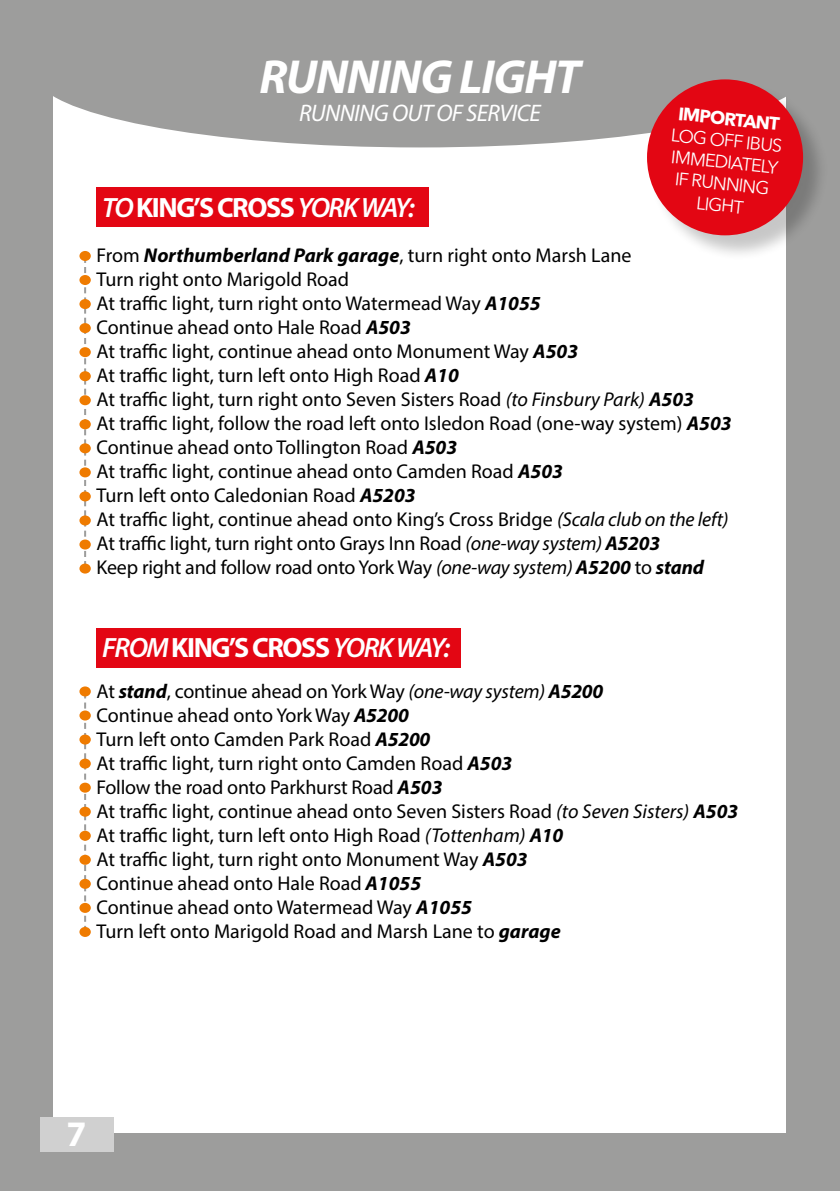
<style>
.page{position:relative;width:840px;height:1191px;background:#fff}
.page>*{position:absolute;margin:0;border:0;box-sizing:border-box;transform-origin:0 0}
.t1{font:italic 700 48px "Myriad Pro";letter-spacing:-.025em;color:#fff}
.t2{font:700 36px "Myriad Pro";color:#fff}
.t3{font:italic 600 28px "Myriad Pro";letter-spacing:-.05em;color:#fff}
.t4{font:700 28px "Myriad Pro";letter-spacing:-.05em;color:#fff}
.t5{font:italic 24px "Myriad Pro";letter-spacing:-.025em;color:#fff}
.t6{font:20px/24px "Myriad Pro";color:#000}
.t7{font:18px/21.6px "Avenir Next LT Pro";color:#fff;text-align:center}
.t8{font:700 18px "Avenir Next LT Pro";color:#fff}
.s1{font-weight:600;font-style:italic}
.s2{font-weight:700;font-style:italic}
.s3{font-style:italic}
.s4{font-weight:700;font-style:normal}
</style>
<div class="page">
<div style="left:0;top:0;width:839px;height:1191px;background:#9d9d9c"></div>
<div style="left:54px;top:58px;width:731px;height:1074px;background:#fff"></div>
<div style="left:35px;top:0;width:769px;height:147px;background:#9d9d9c;border-radius:50%"></div>
<svg style="left:84px;top:261px;width:2px;height:302px"></svg>
<div style="left:79px;top:251px;width:12px;height:10px;background:#ef7b00;border-radius:50%"></div>
<div style="left:79px;top:275px;width:12px;height:10px;background:#ef7b00;border-radius:50%"></div>
<div style="left:648px;top:82px;width:180px;height:180px;background:#000;opacity:.22"></div>
<div style="left:646px;top:79px;width:156px;height:156px;background:#e30613;border-radius:50%"></div>
<div style="left:96px;top:628px;width:364px;height:39px;background:#e30613"></div>
<svg style="left:84px;top:696px;width:2px;height:231px"></svg>
<div style="left:79px;top:686px;width:12px;height:10px;background:#ef7b00;border-radius:50%"></div>
<div style="left:79px;top:710px;width:12px;height:10px;background:#ef7b00;border-radius:50%"></div>
<div style="left:79px;top:734px;width:12px;height:10px;background:#ef7b00;border-radius:50%"></div>
<div style="left:79px;top:758px;width:12px;height:10px;background:#ef7b00;border-radius:50%"></div>
<div style="left:79px;top:782px;width:12px;height:10px;background:#ef7b00;border-radius:50%"></div>
<div style="left:79px;top:806px;width:12px;height:10px;background:#ef7b00;border-radius:50%"></div>
<div style="left:79px;top:299px;width:12px;height:10px;background:#ef7b00;border-radius:50%"></div>
<div style="left:79px;top:323px;width:12px;height:10px;background:#ef7b00;border-radius:50%"></div>
<div style="left:79px;top:347px;width:12px;height:10px;background:#ef7b00;border-radius:50%"></div>
<div style="left:79px;top:371px;width:12px;height:10px;background:#ef7b00;border-radius:50%"></div>
<div style="left:79px;top:395px;width:12px;height:10px;background:#ef7b00;border-radius:50%"></div>
<div style="left:79px;top:419px;width:12px;height:10px;background:#ef7b00;border-radius:50%"></div>
<div style="left:79px;top:443px;width:12px;height:10px;background:#ef7b00;border-radius:50%"></div>
<div style="left:79px;top:467px;width:12px;height:10px;background:#ef7b00;border-radius:50%"></div>
<div style="left:79px;top:491px;width:12px;height:10px;background:#ef7b00;border-radius:50%"></div>
<div style="left:79px;top:515px;width:12px;height:10px;background:#ef7b00;border-radius:50%"></div>
<div style="left:79px;top:539px;width:12px;height:10px;background:#ef7b00;border-radius:50%"></div>
<div style="left:79px;top:563px;width:12px;height:10px;background:#ef7b00;border-radius:50%"></div>
<div style="left:79px;top:830px;width:12px;height:10px;background:#ef7b00;border-radius:50%"></div>
<div style="left:79px;top:854px;width:12px;height:10px;background:#ef7b00;border-radius:50%"></div>
<div style="left:79px;top:879px;width:12px;height:10px;background:#ef7b00;border-radius:50%"></div>
<div style="left:79px;top:903px;width:12px;height:10px;background:#ef7b00;border-radius:50%"></div>
<div style="left:79px;top:927px;width:12px;height:10px;background:#ef7b00;border-radius:50%"></div>
<div style="left:40px;top:1117px;width:73px;height:34px;background:#d0d0d0"></div>
<div style="left:96px;top:187px;width:332px;height:40px;background:#e30613"></div>
<h1 class="t1" style="left:259px;top:45px;width:322px">RUNNING LIGHT</h1>
<p class="t5" style="left:299px;top:98px;width:243px">RUNNING OUT OF SERVICE</p>
<h3 class="t4" style="left:102px;top:189px;width:314px"><span class="s1">TO</span> KING’S CROSS <span class="s1">YORK WAY:</span></h3>
<p class="t8" style="left:679px;top:103px;width:103px;rotate:6deg">IMPORTANT</p>
<p class="t7" style="left:672px;top:124px;width:113px;rotate:6deg">LOG OFF IBUS<br>IMMEDIATELY<br>IF RUNNING<br>LIGHT</p>
<p class="t6" style="left:96px;top:243px;width:636px">From <span class="s2">Northumberland Park garage</span>, turn right onto Marsh Lane<br>Turn right onto Marigold Road<br>At traffic light, turn right onto Watermead Way <span class="s2">A1055<br></span>Continue ahead onto Hale Road <span class="s2">A503<br></span>At traffic light, continue ahead onto Monument Way <span class="s2">A503<br></span>At traffic light, turn left onto High Road <span class="s2">A10<br></span>At traffic light, turn right onto Seven Sisters Road <span class="s3">(to Finsbury Park)</span> <span class="s2">A503<br></span>At traffic light, follow the road left onto Isledon Road (one-way system) <span class="s2">A503<br></span>Continue ahead onto Tollington Road <span class="s2">A503<br></span>At traffic light, continue ahead onto Camden Road <span class="s2">A503<br></span>Turn left onto Caledonian Road <span class="s2">A5203<br></span>At traffic light, continue ahead onto King’s Cross Bridge <span class="s3">(Scala club on the left)<br></span>At traffic light, turn right onto Grays Inn Road <span class="s3">(one-way system)</span> <span class="s2">A5203<br></span>Keep right and follow road onto York Way <span class="s3">(one-way system)</span> <span class="s2">A5200</span> to <span class="s2">stand</span></p>
<h3 class="t3" style="left:102px;top:630px;width:349px">FROM <span class="s4">KING’S CROSS</span> YORK WAY:</h3>
<p class="t6" style="left:96px;top:679px;width:643px">At <span class="s2">stand</span>, continue ahead on York Way <span class="s3">(one-way system)</span> <span class="s2">A5200<br></span>Continue ahead onto York Way <span class="s2">A5200<br></span>Turn left onto Camden Park Road <span class="s2">A5200<br></span>At traffic light, turn right onto Camden Road <span class="s2">A503<br></span>Follow the road onto Parkhurst Road <span class="s2">A503<br></span>At traffic light, continue ahead onto Seven Sisters Road <span class="s3">(to Seven Sisters)</span> <span class="s2">A503<br></span>At traffic light, turn left onto High Road <span class="s3">(Tottenham)</span> <span class="s2">A10<br></span>At traffic light, turn right onto Monument Way <span class="s2">A503<br></span>Continue ahead onto Hale Road <span class="s2">A1055<br></span>Continue ahead onto Watermead Way <span class="s2">A1055<br></span>Turn left onto Marigold Road and Marsh Lane to <span class="s2">garage</span></p>
<h2 class="t2" style="left:67px;top:1110px;width:21px">7</h2>
</div>
